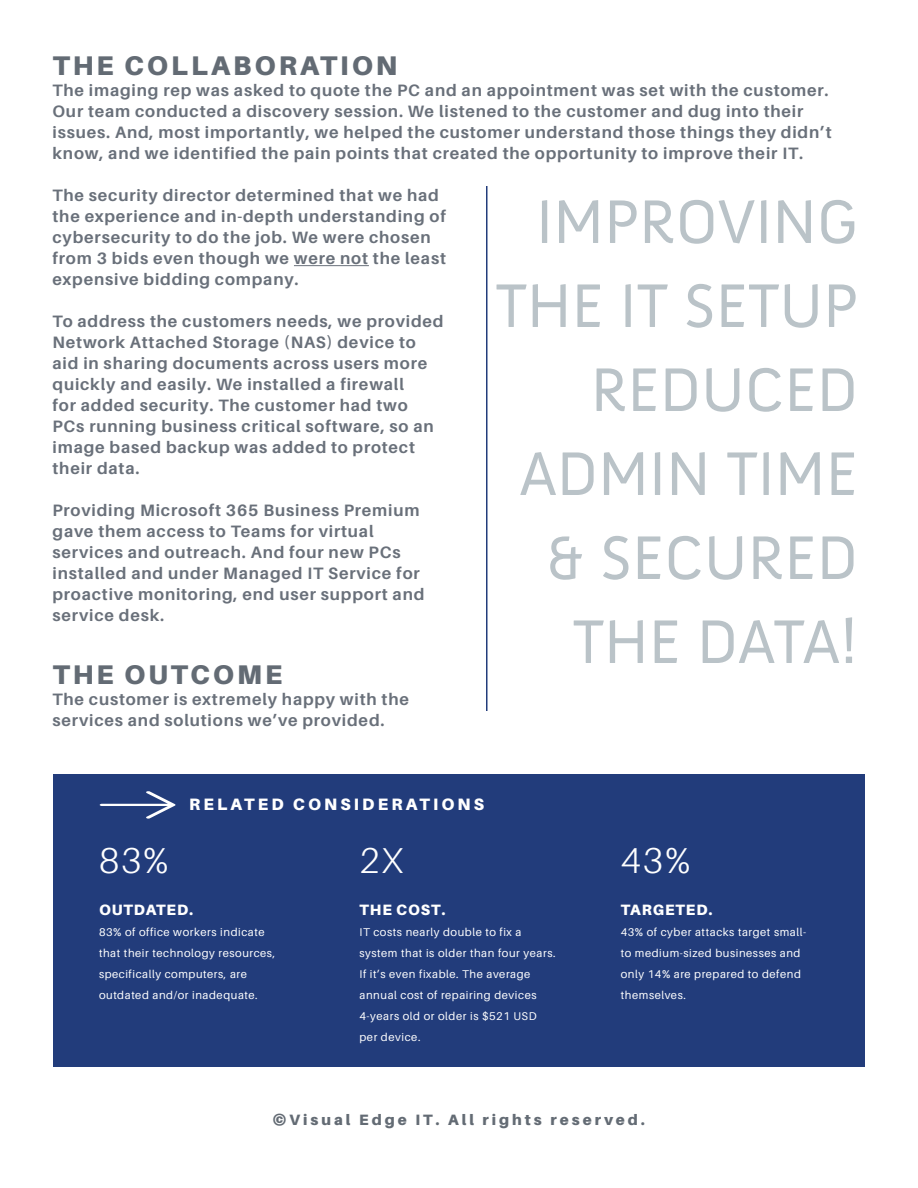
<style>
.page{position:relative;width:918px;height:1188px;background:#fff}
.page>*{position:absolute;margin:0;border:0;box-sizing:border-box;transform-origin:0 0}
.Result_numbers{font:63px/84px "Anivers";color:#bac3c8;text-align:right}
.t1{font:300 36px "Aileron";color:#fff}
.t2{font:900 27px "Aileron";letter-spacing:.11em;color:#636b74}
.t3{font:700 16.5px/21px "Aileron";letter-spacing:.05em;color:#69707a}
.t4{font:900 16.5px "Aileron";letter-spacing:.19em;color:#fff}
.t5{font:900 15px "Aileron";letter-spacing:.2em;color:#636b74}
.t6{font:900 15px "Aileron";letter-spacing:.06em;color:#fff}
.t7{font:11.25px/21px "Aileron";letter-spacing:.05em;color:#fff}
</style>
<div class="page">
<hr style="left:294px;top:265px;width:75px;height:1px;background:#69707a">
<hr style="left:486px;top:186px;width:2px;height:525px;background:#223c7b">
<div style="left:53px;top:775px;width:812px;height:292px;background:#223c7b"></div>
<svg style="left:100px;top:791px;width:76px;height:28px"></svg>
<p class="t2" style="left:53px;top:50px;width:346px">THE COLLABORATION</p>
<p class="t3" style="left:53px;top:80px;width:781px">The imaging rep was asked to quote the PC and an appointment was set with the customer.<br>Our team conducted a discovery session. We listened to the customer and dug into their issues. And, most importantly, we helped the customer understand those things they didn’t know, and we identified the pain points that created the opportunity to improve their IT.</p>
<p class="t3" style="left:53px;top:185px;width:395px">The security director determined that we had the experience and in-depth understanding of cybersecurity to do the job. We were chosen from 3 bids even though we were not the least expensive bidding company.</p>
<p class="t3" style="left:53px;top:311px;width:393px">To address the customers needs, we provided Network Attached Storage (NAS) device to aid in sharing documents across users more quickly and easily. We installed a firewall<br>for added security. The customer had two PCs running business critical software, so an image based backup was added to protect their data.</p>
<p class="t3" style="left:53px;top:500px;width:373px">Providing Microsoft 365 Business Premium gave them access to Teams for virtual services and outreach. And four new PCs installed and under Managed IT Service for proactive monitoring, end user support and service desk.</p>
<p class="Result_numbers" style="left:496px;top:181px;width:364px">IMPROVING<br>THE IT SETUP<br>REDUCED<br>ADMIN TIME &amp; SECURED<br>THE DATA!</p>
<p class="t2" style="left:53px;top:659px;width:231px">THE OUTCOME</p>
<p class="t3" style="left:53px;top:689px;width:358px">The customer is extremely happy with the services and solutions we’ve provided.</p>
<p class="t4" style="left:189px;top:795px;width:297px">RELATED CONSIDERATIONS</p>
<p class="t1" style="left:99px;top:841px;width:72px">83%</p>
<p class="t6" style="left:99px;top:901px;width:96px">OUTDATED.</p>
<p class="t7" style="left:99px;top:922px;width:178px">83% of office workers indicate that their technology resources, specifically computers, are outdated and/or inadequate.</p>
<p class="t1" style="left:360px;top:841px;width:45px">2X</p>
<p class="t6" style="left:360px;top:901px;width:87px">THE COST.</p>
<p class="t7" style="left:360px;top:922px;width:198px">IT costs nearly double to fix a system that is older than four years.<br>If it’s even fixable. The average annual cost of repairing devices<br>4-years old or older is $521 USD</p>
<p class="t7" style="left:360px;top:1027px;width:62px">per device.</p>
<p class="t1" style="left:621px;top:841px;width:72px">43%</p>
<p class="t6" style="left:621px;top:901px;width:93px">TARGETED.</p>
<p class="t7" style="left:621px;top:922px;width:187px">43% of cyber attacks target small&shy;to medium-sized businesses and only 14% are prepared to defend themselves.</p>
<p class="t5" style="left:273px;top:1111px;width:373px">©Visual Edge IT. All rights reserved.</p>
</div>
